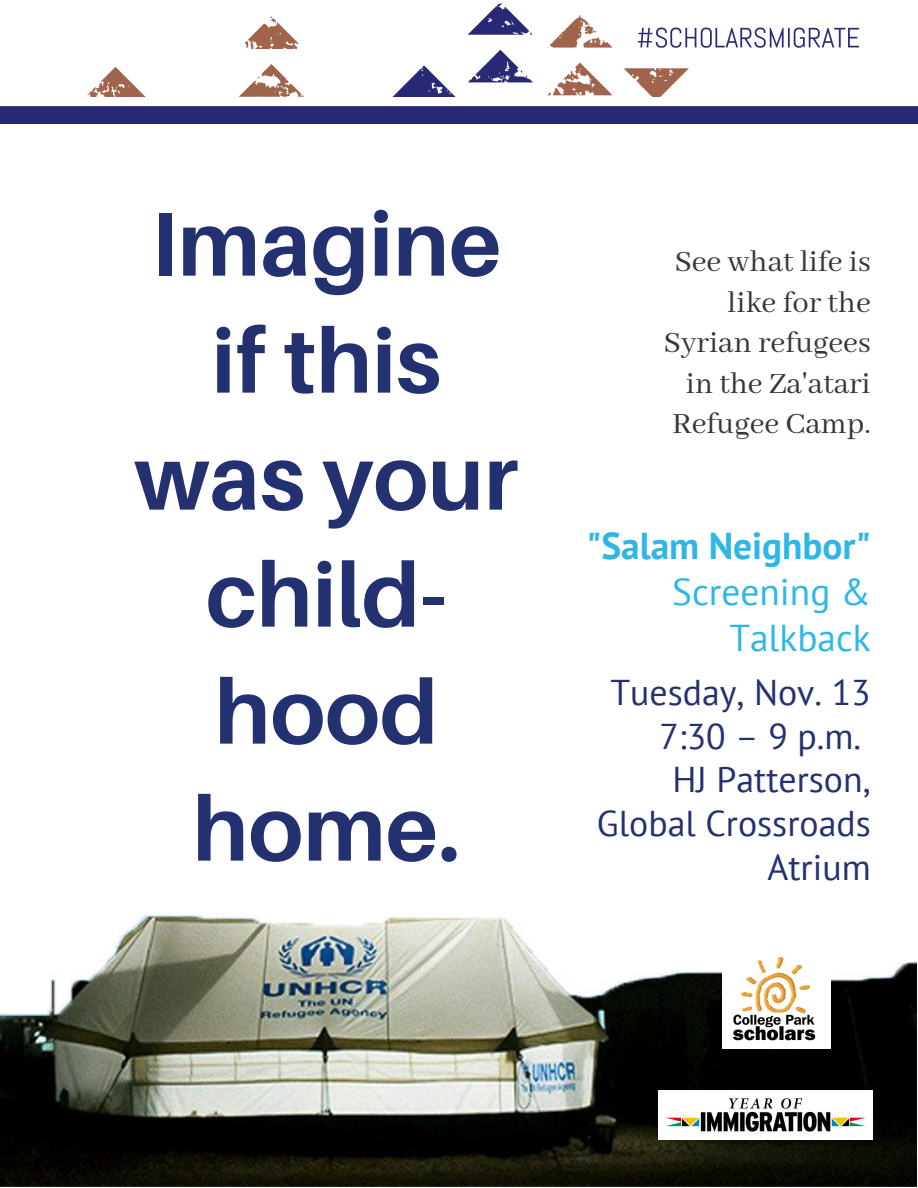
<style>
.page{position:relative;width:918px;height:1188px;background:#fff}
.page>*{position:absolute;margin:0;border:0;box-sizing:border-box;transform-origin:0 0}
.t1{font:700 90.3px/117px "Aileron";color:#243170;text-align:center}
.t2{font:37.35px/46.2px "PT Sans";color:#2fb6e8;text-align:right}
.t3{font:700 37.35px "PT Sans";color:#2fb6e8}
.t4{font:35.85px/43.8px "PT Sans";color:#243170;text-align:right}
.t5{font:32.7px/40.5px "Abhaya Libre";color:#373737;text-align:right}
</style>
<div class="page">
<img style="left:0;top:914px;width:917px;height:273px">
<img style="left:87px;top:3px;width:773px;height:94px">
<div style="left:0;top:106px;width:918px;height:18px;background:#272974"></div>
<img style="left:722px;top:955px;width:108px;height:93px">
<img style="left:658px;top:1090px;width:215px;height:50px">
<h1 class="t1" style="left:134px;top:184px;width:385px">Imagine if this was your child&shy;hood home.</h1>
<p class="t5" style="left:664px;top:243px;width:208px">See what life is like for the<br>Syrian refugees in the Za'atari<br>Refugee Camp.</p>
<p class="t3" style="left:587px;top:521px;width:286px">"Salam Neighbor"</p>
<p class="t2" style="left:672px;top:568px;width:200px">Screening &amp;<br>Talkback</p>
<p class="t4" style="left:597px;top:669px;width:275px">Tuesday, Nov. 13<br>7:30 – 9 p.m.<br>HJ Patterson,<br>Global Crossroads<br>Atrium</p>
</div>
